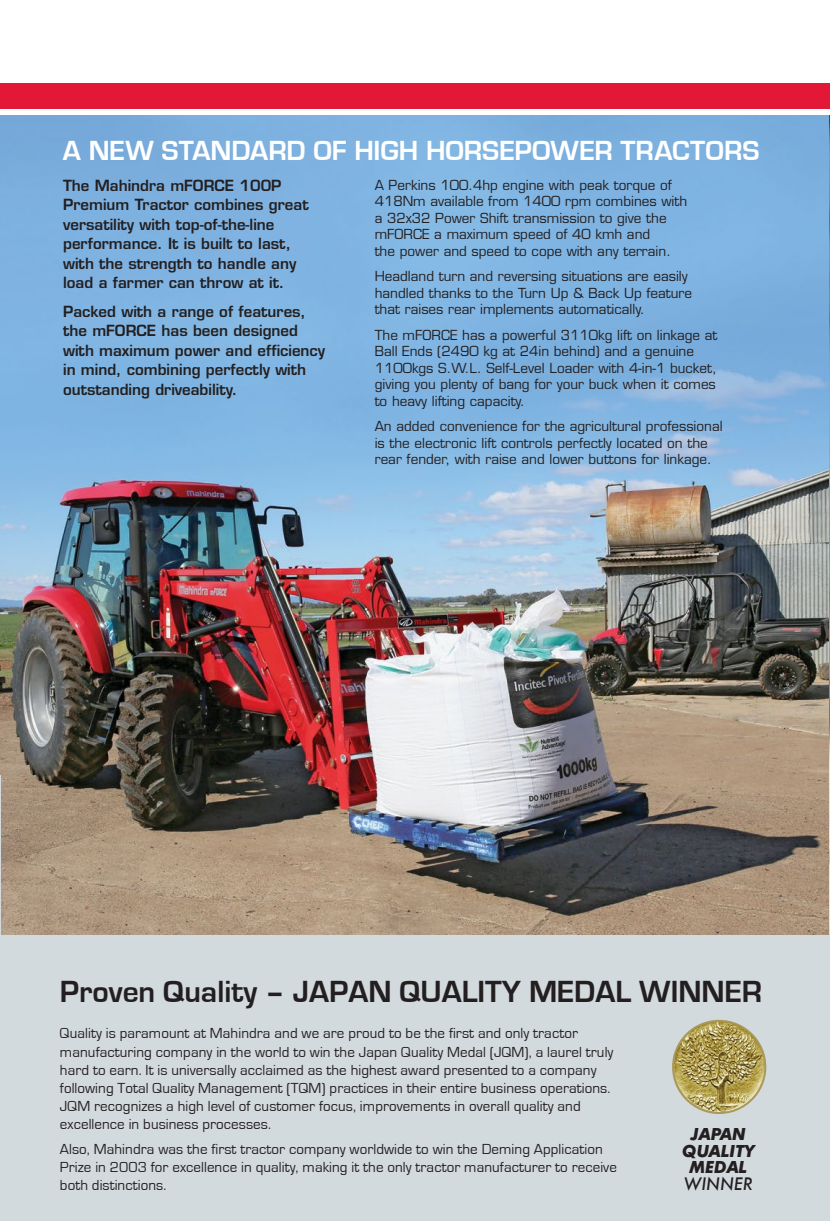
<style>
.page{position:relative;width:830px;height:1221px;background:#fff}
.page>*{position:absolute;margin:0;border:0;box-sizing:border-box;transform-origin:0 0}
.t1{font:700 31.5px "Eurostile";color:#231f20}
.t2{font:700 28.5px "Eurostile";color:#fff}
.t3{font:italic 700 16.8px/16.8px "Futura BT";color:#231f20;text-align:center}
.t4{font:italic 500 16.8px "Futura";color:#231f20}
.t5{font:15px/18px "Eurostile";letter-spacing:.005em;color:#231f20}
.t6{font:600 15px/19.5px "Eurostile";color:#231f20}
.t7{font:13.5px/16.5px "Eurostile";color:#231f20}
</style>
<div class="page">
<img style="left:0;top:116px;width:830px;height:822px">
<hr style="left:0;top:776px;width:1px;height:444px;background:#d3dade">
<div style="left:0;top:935px;width:829px;height:285px;background:#d3dade"></div>
<div style="left:0;top:83px;width:829px;height:26px;background:#e31837"></div>
<img style="left:672px;top:1020px;width:93px;height:92px;border-radius:46px">
<div style="left:671px;top:1019px;width:95px;height:94px;border:2px solid #aa9a57;border-radius:50%"></div>
<h2 class="t2" style="left:63px;top:135px;width:697px">A NEW STANDARD OF HIGH HORSEPOWER TRACTORS</h2>
<p class="t6" style="left:63px;top:175px;width:247px">The Mahindra mFORCE 100P<br>Premium Tractor combines great versatility with top-of-the-line performance. It is built to last, with the strength to handle any load a farmer can throw at it.</p>
<p class="t6" style="left:63px;top:301px;width:263px">Packed with a range of features, the mFORCE has been designed with maximum power and efficiency in mind, combining perfectly with outstanding driveability.</p>
<p class="t7" style="left:374px;top:176px;width:314px">A Perkins 100.4hp engine with peak torque of 418Nm available from 1400 rpm combines with a 32x32 Power Shift transmission to give the mFORCE a maximum speed of 40 kmh and<br>the power and speed to cope with any terrain.</p>
<p class="t7" style="left:374px;top:268px;width:319px">Headland turn and reversing situations are easily handled thanks to the Turn Up &amp; Back Up feature that raises rear implements automatically.</p>
<p class="t7" style="left:374px;top:326px;width:344px">The mFORCE has a powerful 3110kg lift on linkage at Ball Ends (2490 kg at 24in behind) and a genuine 1100kgs S.W.L. Self-Level Loader with 4-in-1 bucket, giving you plenty of bang for your buck when it comes to heavy lifting capacity.</p>
<p class="t7" style="left:374px;top:418px;width:349px">An added convenience for the agricultural professional is the electronic lift controls perfectly located on the rear fender, with raise and lower buttons for linkage.</p>
<h1 class="t1" style="left:60px;top:974px;width:703px">Proven Quality – JAPAN QUALITY MEDAL WINNER</h1>
<p class="t5" style="left:60px;top:1024px;width:554px">Quality is paramount at Mahindra and we are proud to be the first and only tractor manufacturing company in the world to win the Japan Quality Medal (JQM), a laurel truly hard to earn. It is universally acclaimed as the highest award presented to a company following Total Quality Management (TQM) practices in their entire business operations.<br>JQM recognizes a high level of customer focus, improvements in overall quality and excellence in business processes.</p>
<p class="t5" style="left:60px;top:1140px;width:558px">Also, Mahindra was the first tractor company worldwide to win the Deming Application<br>Prize in 2003 for excellence in quality, making it the only tractor manufacturer to receive both distinctions.</p>
<p class="t3" style="left:682px;top:1125px;width:74px">JAPAN<br>QUALITY<br>MEDAL</p>
<p class="t4" style="left:683px;top:1172px;width:70px">WINNER</p>
</div>
